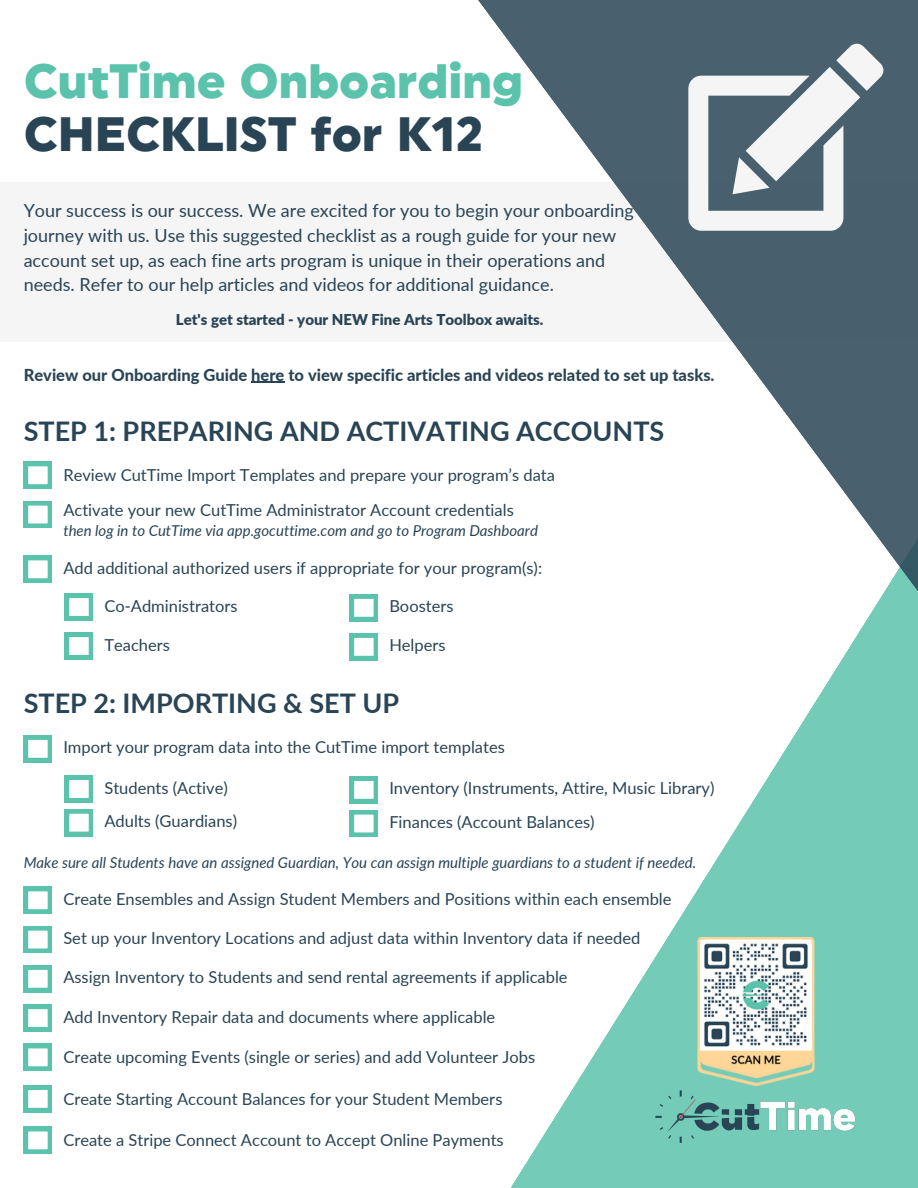
<style>
.page{position:relative;width:918px;height:1188px;background:#fff}
.page>*{position:absolute;margin:0;border:0;box-sizing:border-box;transform-origin:0 0}
.t1{font:900 48px/52.8px "Uniform";color:#5bc2ab}
.t2{font:700 27px "Lato";color:#294455}
.t3{font:18px/24.8px "Lato";color:#294455}
.t4{font:16.5px "Lato";color:#294455}
.t5{font:800 16.5px "Lato";color:#294455}
.t6{font:italic 15px "Lato";color:#294455}
.t7{font:900 15px "Lato";color:#294455}
.s1{color:#294455}
</style>
<div class="page">
<div style="left:0;top:182px;width:918px;height:160px;background:#f5f5f5"></div>
<svg style="left:510px;top:917px;width:408px;height:271px;fill:#74cbb7"></svg>
<img style="left:632px;top:1049px;width:247px;height:139px">
<svg style="left:478px;top:0;width:440px;height:917px"></svg>
<svg style="left:24px;top:501px;width:28px;height:27px"></svg>
<svg style="left:24px;top:556px;width:28px;height:27px"></svg>
<svg style="left:65px;top:594px;width:28px;height:26px"></svg>
<svg style="left:350px;top:594px;width:28px;height:27px"></svg>
<svg style="left:65px;top:633px;width:28px;height:26px"></svg>
<svg style="left:350px;top:633px;width:28px;height:27px"></svg>
<svg style="left:688px;top:44px;width:196px;height:187px"></svg>
<svg style="left:24px;top:887px;width:28px;height:27px"></svg>
<svg style="left:24px;top:926px;width:28px;height:27px"></svg>
<svg style="left:24px;top:965px;width:28px;height:27px"></svg>
<svg style="left:24px;top:735px;width:28px;height:27px"></svg>
<svg style="left:65px;top:776px;width:28px;height:26px"></svg>
<svg style="left:65px;top:809px;width:28px;height:27px"></svg>
<svg style="left:350px;top:776px;width:28px;height:27px"></svg>
<svg style="left:350px;top:810px;width:28px;height:27px"></svg>
<svg style="left:24px;top:1005px;width:28px;height:27px"></svg>
<svg style="left:24px;top:1044px;width:28px;height:27px"></svg>
<svg style="left:24px;top:462px;width:28px;height:27px"></svg>
<svg style="left:24px;top:1085px;width:28px;height:27px"></svg>
<svg style="left:24px;top:1127px;width:28px;height:27px"></svg>
<img style="left:682px;top:937px;width:148px;height:149px">
<hr style="left:251px;top:382px;width:33px;height:1px;background:#294455">
<h1 class="t1" style="left:24px;top:56px;width:501px">CutTime Onboarding<br><span class="s1">CHECKLIST for K12</span></h1>
<h2 class="t3" style="left:24px;top:198px;width:612px">Your success is our success. We are excited for you to begin your onboarding journey with us. Use this suggested checklist as a rough guide for your new account set up, as each fine arts program is unique in their operations and needs. Refer to our help articles and videos for additional guidance.</h2>
<h4 class="t7" style="left:176px;top:310px;width:369px">Let's get started - your NEW Fine Arts Toolbox awaits.</h4>
<h4 class="t5" style="left:24px;top:364px;width:692px">Review our Onboarding Guide here to view specific articles and videos related to set up tasks.</h4>
<h4 class="t2" style="left:24px;top:414px;width:642px">STEP 1: PREPARING AND ACTIVATING ACCOUNTS</h4>
<h4 class="t4" style="left:63px;top:465px;width:493px">Review CutTime Import Templates and prepare your program’s data</h4>
<p class="t4" style="left:63px;top:500px;width:452px">Activate your new CutTime Administrator Account credentials</p>
<h4 class="t6" style="left:63px;top:522px;width:476px">then log in to CutTime via app.gocuttime.com and go to Program Dashboard</h4>
<h4 class="t4" style="left:63px;top:558px;width:480px">Add additional authorized users if appropriate for your program(s):</h4>
<h4 class="t4" style="left:389px;top:596px;width:66px">Boosters</h4>
<h4 class="t4" style="left:389px;top:635px;width:58px">Helpers</h4>
<h4 class="t4" style="left:104px;top:595px;width:135px">Co-Administrators</h4>
<h5 class="t4" style="left:104px;top:634px;width:67px">Teachers</h5>
<h2 class="t2" style="left:24px;top:687px;width:377px">STEP 2: IMPORTING &amp; SET UP</h2>
<h4 class="t4" style="left:63px;top:737px;width:443px">Import your program data into the CutTime import templates</h4>
<p class="t4" style="left:389px;top:778px;width:327px">Inventory (Instruments, Attire, Music Library)</p>
<h4 class="t4" style="left:389px;top:812px;width:207px">Finances (Account Balances)</h4>
<p class="t4" style="left:104px;top:777px;width:125px">Students (Active)</p>
<p class="t4" style="left:104px;top:811px;width:134px">Adults (Guardians)</p>
<h4 class="t6" style="left:24px;top:853px;width:674px">Make sure all Students have an assigned Guardian, You can assign multiple guardians to a student if needed.</h4>
<h4 class="t4" style="left:63px;top:889px;width:610px">Create Ensembles and Assign Student Members and Positions within each ensemble</h4>
<h4 class="t4" style="left:63px;top:928px;width:579px">Set up your Inventory Locations and adjust data within Inventory data if needed</h4>
<h4 class="t4" style="left:63px;top:967px;width:506px">Assign Inventory to Students and send rental agreements if applicable</h4>
<h4 class="t4" style="left:63px;top:1006px;width:433px">Add Inventory Repair data and documents where applicable</h4>
<h4 class="t4" style="left:63px;top:1047px;width:473px">Create upcoming Events (single or series) and add Volunteer Jobs</h4>
<h4 class="t4" style="left:63px;top:1088px;width:441px">Create Starting Account Balances for your Student Members</h4>
<h4 class="t4" style="left:63px;top:1130px;width:442px">Create a Stripe Connect Account to Accept Online Payments</h4>
</div>
